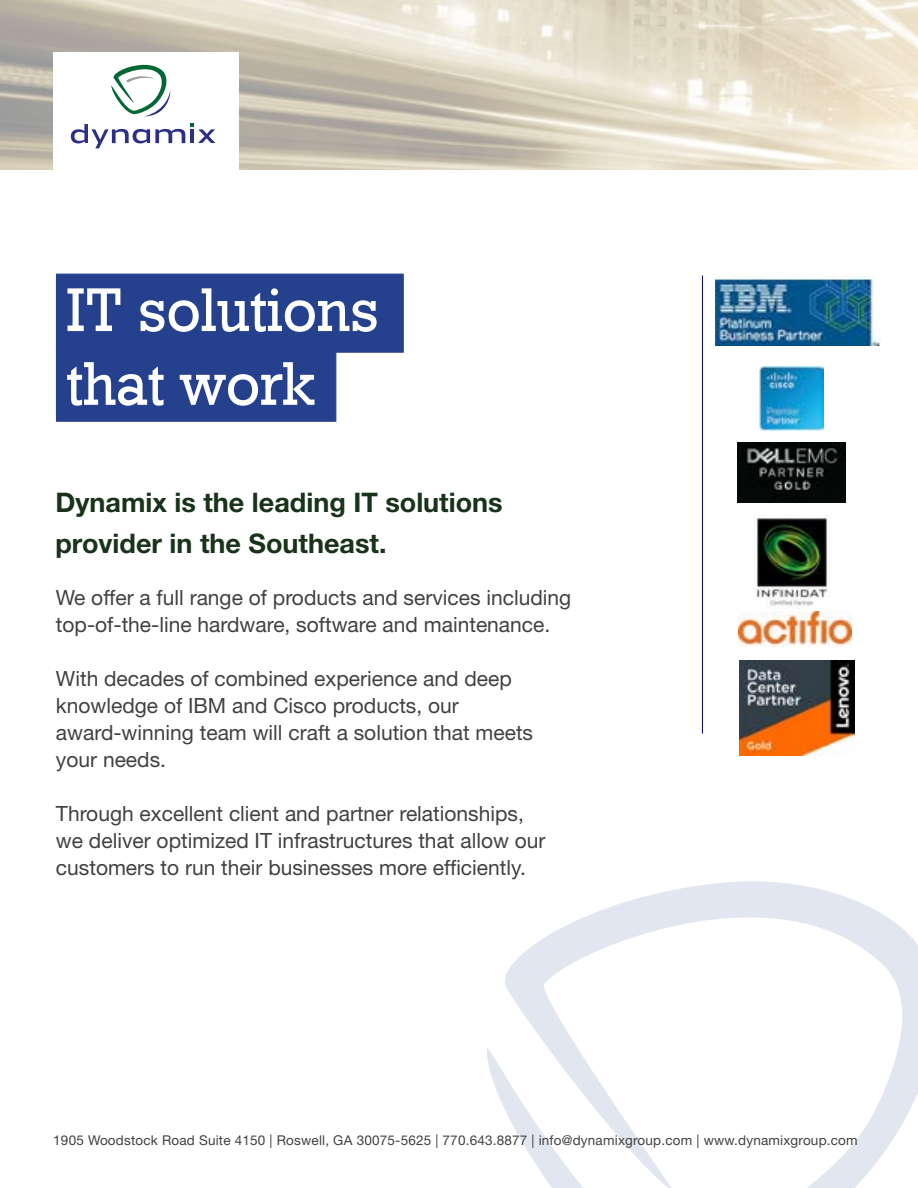
<style>
.page{position:relative;width:918px;height:1188px;background:#fff}
.page>*{position:absolute;margin:0;border:0;box-sizing:border-box;transform-origin:0 0}
.t1{font:61.5px/73.8px "Geometric Slab 712 BT Medium A";color:#fff}
.t2{font:700 27px/40.5px "Helvetica Neue LT Std";color:#183319}
.t3{font:21px/27px "Helvetica Neue LT Std";color:#414042}
.t4{font:13.5px "Helvetica Neue LT Std";letter-spacing:.015em;color:#414042}
.t5{font:4.2px "Grotesque Bold PL";color:#2c3087;scale:.84 1}
</style>
<div class="page">
<svg style="left:487px;top:881px;width:431px;height:307px"></svg>
<svg style="left:71px;top:123px;width:144px;height:25px"></svg>
<svg style="left:111px;top:64px;width:60px;height:52px"></svg>
<hr style="left:702px;top:276px;width:1px;height:458px;background:#006">
<div style="left:56px;top:274px;width:348px;height:79px;background:#25418e;border:1px solid #25418e"></div>
<div style="left:56px;top:343px;width:280px;height:79px;background:#25418e;border:1px solid #25418e"></div>
<img style="left:716px;top:276px;width:165px;height:69px">
<img style="left:759px;top:366px;width:64px;height:64px">
<img style="left:738px;top:612px;width:113px;height:34px">
<img style="left:737px;top:443px;width:109px;height:60px">
<img style="left:756px;top:514px;width:75px;height:93px">
<img style="left:740px;top:661px;width:114px;height:94px">
<p class="t5" style="left:174px;top:128px;width:6px">™</p>
<h1 class="t1" style="left:66px;top:272px;width:314px">IT solutions that work</h1>
<p class="t2" style="left:56px;top:482px;width:449px">Dynamix is the leading IT solutions provider in the Southeast.</p>
<p class="t3" style="left:56px;top:584px;width:517px">We offer a full range of products and services including top-of-the-line hardware, software and maintenance.</p>
<p class="t3" style="left:56px;top:665px;width:479px">With decades of combined experience and deep knowledge of IBM and Cisco products, our award-winning team will craft a solution that meets your needs.</p>
<p class="t3" style="left:56px;top:800px;width:491px">Through excellent client and partner relationships, we deliver optimized IT infrastructures that allow our customers to run their businesses more efficiently.</p>
<p class="t4" style="left:53px;top:1132px;width:806px">1905 Woodstock Road Suite 4150 | Roswell, GA 30075-5625 | 770.643.8877 | info@dynamixgroup.com | www.dynamixgroup.com</p>
</div>
